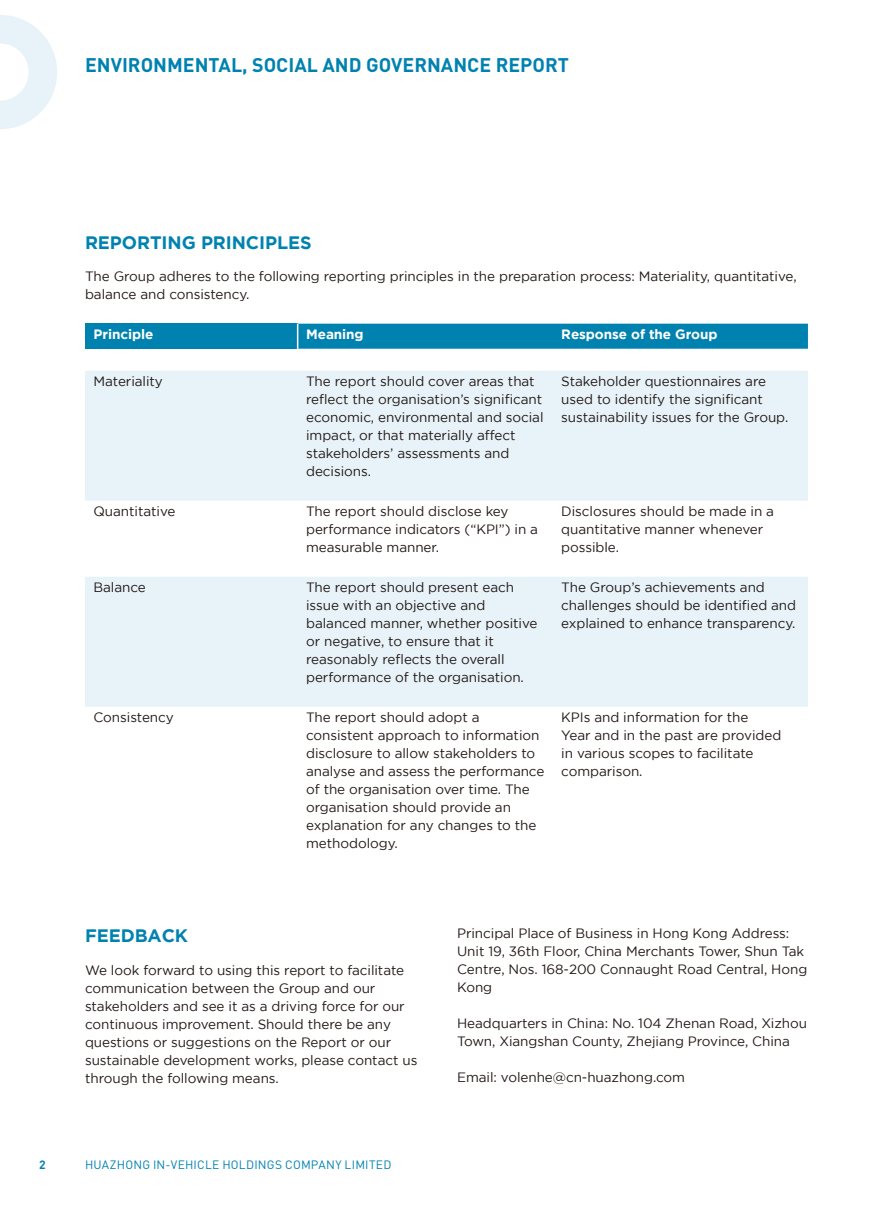
<style>
.page{position:relative;width:893px;height:1212px;background:#fff}
.page>*{position:absolute;margin:0;border:0;box-sizing:border-box;transform-origin:0 0}
.t1{font:700 19.5px "DIN";color:#0082b1}
.t2{font:700 18px "Gotham";letter-spacing:-.005em;color:#0082b1}
.t3{font:13.5px/18px "Gotham";letter-spacing:-.005em;color:#231916}
.t4{font:700 13.5px "Gotham";letter-spacing:-.005em;color:#fff}
.t5{font:12px "DIN";letter-spacing:.015em;color:#0082b1}
.t6{font:700 12px "DIN";color:#0082b1}
</style>
<div class="page">
<svg style="left:0;top:15px;width:57px;height:114px"></svg>
<div style="left:85px;top:324px;width:213px;height:25px;background:#0082b1"></div>
<svg style="left:85px;top:371px;width:723px;height:336px;fill:#e7f3f9"></svg>
<div style="left:297px;top:324px;width:511px;height:25px;background:#0082b1"></div>
<h1 class="t1" style="left:85px;top:52px;width:485px">ENVIRONMENTAL, SOCIAL AND GOVERNANCE REPORT</h1>
<h2 class="t2" style="left:85px;top:232px;width:228px">REPORTING PRINCIPLES</h2>
<p class="t3" style="left:85px;top:267px;width:713px">The Group adheres to the following reporting principles in the preparation process: Materiality, quantitative, balance and consistency.</p>
<p class="t4" style="left:94px;top:327px;width:61px">Principle</p>
<p class="t4" style="left:306px;top:327px;width:59px">Meaning</p>
<p class="t4" style="left:561px;top:327px;width:158px">Response of the Group</p>
<p class="t3" style="left:94px;top:372px;width:71px">Materiality</p>
<p class="t3" style="left:306px;top:372px;width:239px">The report should cover areas that reflect the organisation’s significant economic, environmental and social impact, or that materially affect stakeholders’ assessments and decisions.</p>
<p class="t3" style="left:561px;top:372px;width:229px">Stakeholder questionnaires are used to identify the significant sustainability issues for the Group.</p>
<p class="t3" style="left:94px;top:502px;width:83px">Quantitative</p>
<p class="t3" style="left:306px;top:502px;width:233px">The report should disclose key performance indicators (“KPI”) in a measurable manner.</p>
<p class="t3" style="left:561px;top:502px;width:214px">Disclosures should be made in a quantitative manner whenever possible.</p>
<p class="t3" style="left:94px;top:578px;width:54px">Balance</p>
<p class="t3" style="left:306px;top:578px;width:233px">The report should present each issue with an objective and balanced manner, whether positive or negative, to ensure that it reasonably reflects the overall performance of the organisation.</p>
<p class="t3" style="left:561px;top:578px;width:236px">The Group’s achievements and challenges should be identified and explained to enhance transparency.</p>
<p class="t3" style="left:94px;top:708px;width:82px">Consistency</p>
<p class="t3" style="left:306px;top:708px;width:240px">The report should adopt a consistent approach to information disclosure to allow stakeholders to analyse and assess the performance of the organisation over time. The organisation should provide an explanation for any changes to the methodology.</p>
<p class="t3" style="left:561px;top:708px;width:221px">KPIs and information for the<br>Year and in the past are provided in various scopes to facilitate comparison.</p>
<h2 class="t2" style="left:85px;top:925px;width:105px">FEEDBACK</h2>
<p class="t3" style="left:85px;top:960px;width:334px">We look forward to using this report to facilitate communication between the Group and our stakeholders and see it as a driving force for our continuous improvement. Should there be any questions or suggestions on the Report or our sustainable development works, please contact us through the following means.</p>
<p class="t6" style="left:39px;top:1157px;width:8px">2</p>
<p class="t5" style="left:85px;top:1157px;width:41px">HUAZHONG</p>
<p class="t5" style="left:153px;top:1157px;width:33px">IN-VEHICLE</p>
<p class="t5" style="left:222px;top:1157px;width:17px">HOLDINGS</p>
<p class="t5" style="left:285px;top:1157px;width:17px">COMPAN</p>
<p class="t5" style="left:335px;top:1157px;width:24px">Y LIMITED</p>
<p class="t3" style="left:457px;top:924px;width:352px">Principal Place of Business in Hong Kong Address:<br>Unit 19, 36th Floor, China Merchants Tower, Shun Tak Centre, Nos. 168-200 Connaught Road Central, Hong Kong</p>
<p class="t3" style="left:457px;top:1014px;width:351px">Headquarters in China: No. 104 Zhenan Road, Xizhou<br>Town, Xiangshan County, Zhejiang Province, China</p>
<p class="t3" style="left:457px;top:1068px;width:229px">Email: volenhe@cn-huazhong.com</p>
</div>
